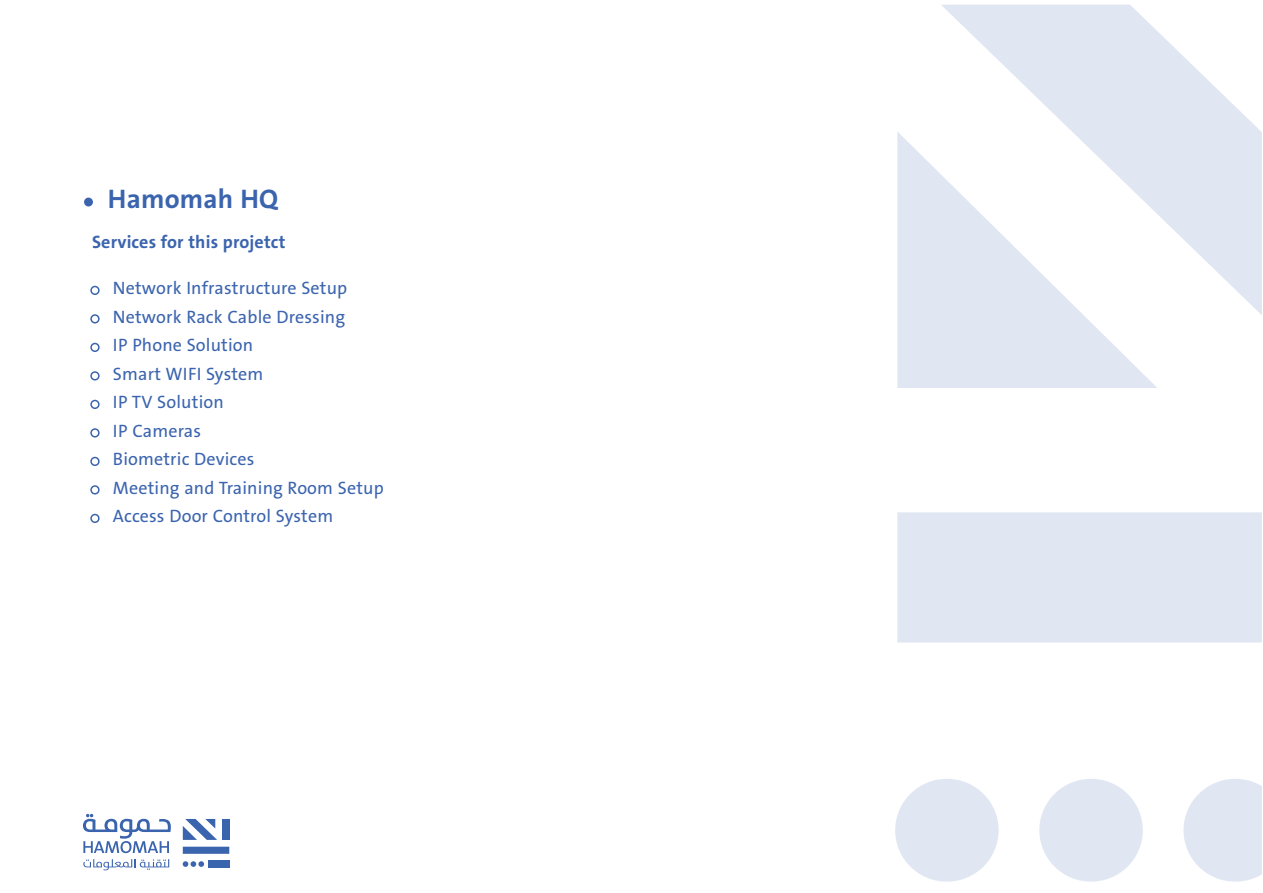
<style>
.page{position:relative;width:1263px;height:893px;background:#fff}
.page>*{position:absolute;margin:0;border:0;box-sizing:border-box;transform-origin:0 0}
.t1{font:700 27px "The Sans";letter-spacing:.01em;color:#3b64ae}
.t2{font:18px/28.5px "The Sans";letter-spacing:.01em;color:#3b64ae}
.t3{font:700 18px "The Sans";letter-spacing:.01em;color:#3b64ae}
</style>
<div class="page">
<div style="left:84px;top:198px;width:9px;height:8px;background:#3b64ae;border-radius:50%"></div>
<svg style="left:83px;top:814px;width:88px;height:39px"></svg>
<svg style="left:183px;top:847px;width:46px;height:7px"></svg>
<div style="left:222px;top:819px;width:7px;height:21px;background:#3b64ae"></div>
<svg style="left:183px;top:819px;width:34px;height:21px"></svg>
<div style="left:208px;top:860px;width:21px;height:7px;background:#3b64ae"></div>
<svg style="left:183px;top:861px;width:21px;height:6px"></svg>
<svg style="left:83px;top:859px;width:86px;height:11px"></svg>
<div style="left:897px;top:512px;width:365px;height:131px;background:#e1e7f2"></div>
<svg style="left:942px;top:5px;width:320px;height:310px;fill:#e1e7f2"></svg>
<svg style="left:897px;top:131px;width:260px;height:257px;fill:#e1e7f2"></svg>
<div style="left:1039px;top:779px;width:104px;height:103px;background:#e1e7f2;border-radius:50%"></div>
<div style="left:895px;top:779px;width:104px;height:103px;background:#e1e7f2;border-radius:50%"></div>
<svg style="left:1183px;top:779px;width:79px;height:103px"></svg>
<svg style="left:90px;top:286px;width:10px;height:9px"></svg>
<svg style="left:90px;top:314px;width:10px;height:9px"></svg>
<svg style="left:90px;top:343px;width:10px;height:9px"></svg>
<svg style="left:90px;top:371px;width:10px;height:9px"></svg>
<svg style="left:90px;top:400px;width:10px;height:9px"></svg>
<svg style="left:90px;top:428px;width:10px;height:9px"></svg>
<svg style="left:90px;top:457px;width:10px;height:9px"></svg>
<svg style="left:90px;top:485px;width:10px;height:9px"></svg>
<svg style="left:90px;top:514px;width:10px;height:9px"></svg>
<h1 class="t1" style="left:108px;top:182px;width:172px">Hamomah HQ</h1>
<p class="t3" style="left:92px;top:231px;width:195px">Services for this projetct</p>
<p class="t2" style="left:113px;top:274px;width:272px">Network Infrastructure Setup<br>Network Rack Cable Dressing<br>IP Phone Solution<br>Smart WIFI System<br>IP TV Solution<br>IP Cameras<br>Biometric Devices<br>Meeting and Training Room Setup<br>Access Door Control System</p>
</div>
